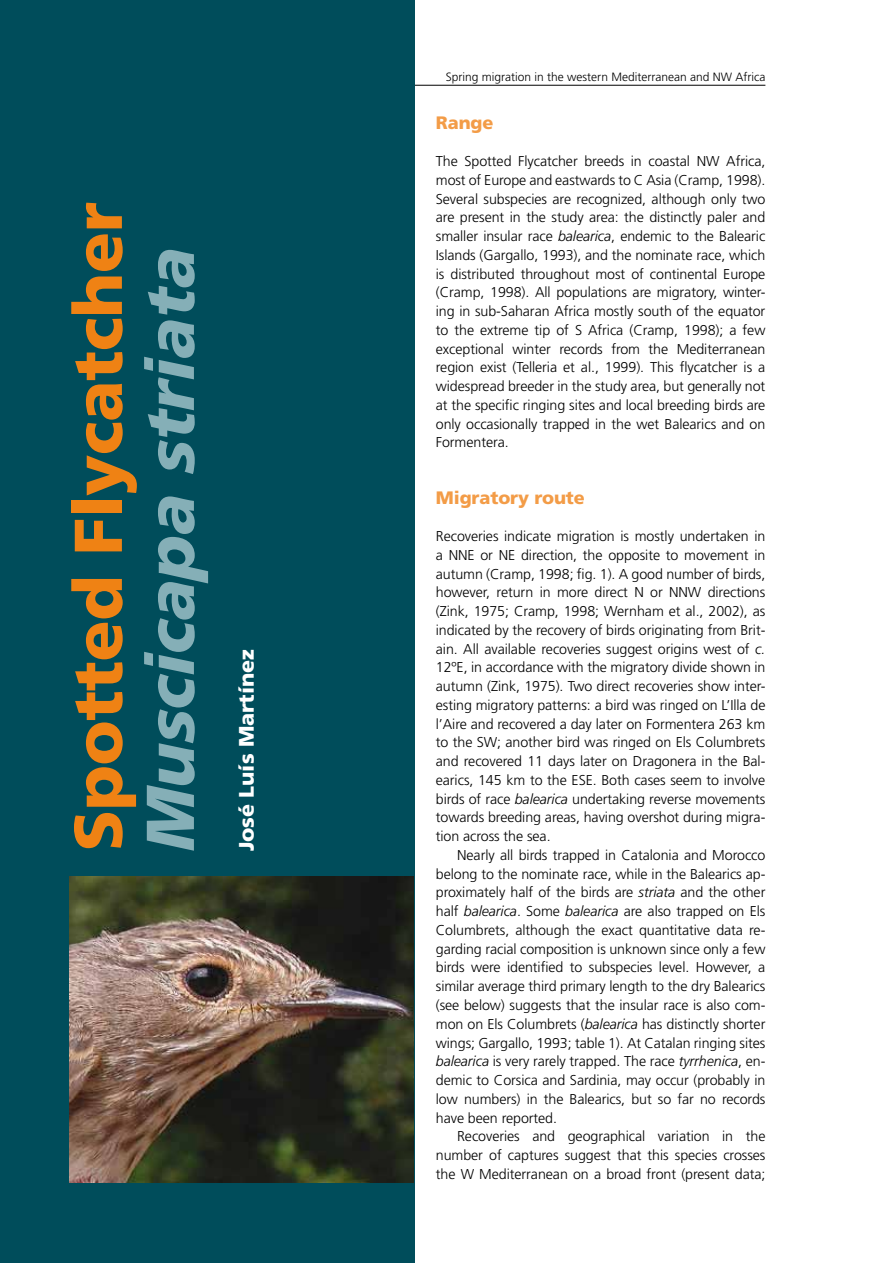
<style>
.page{position:relative;width:893px;height:1263px;background:#fff}
.page>*{position:absolute;margin:0;border:0;box-sizing:border-box;transform-origin:0 0}
.t1{font:900 67.5px "Frutiger LT Std";letter-spacing:-.005em;color:#ef8214}
.t2{font:italic 900 67.5px "Frutiger LT Std";letter-spacing:-.005em;color:#85afb7}
.t3{font:900 21px "Frutiger LT Std";letter-spacing:-.005em;color:#fff}
.t4{font:900 18px "Frutiger LT Std";letter-spacing:-.005em;color:#f39c47}
.t5{font:300 14.25px/18.8px "Frutiger LT Std";letter-spacing:-.005em;color:#000;text-align:justify}
.t6{font:300 12px "Frutiger LT Std";color:#000}
.s1{font-style:italic}
</style>
<div class="page">
<hr style="left:85px;top:85px;width:680px;height:1px;background:#000">
<div style="left:0;top:0;width:415px;height:1263px;background:#004d5b"></div>
<img style="left:69px;top:876px;width:345px;height:306px">
<h1 class="t1" style="left:57px;top:851px;width:650px;rotate:-90deg">Spotted Flycatcher</h1>
<h1 class="t2" style="left:130px;top:851px;width:605px;rotate:-90deg">Muscicapa striata</h1>
<h2 class="t3" style="left:234px;top:851px;width:203px;rotate:-90deg">José Luís Martínez</h2>
<p class="t6" style="left:446px;top:70px;width:321px">Spring migration in the western Mediterranean and NW Africa</p>
<p class="t4" style="left:436px;top:111px;width:59px">Range</p>
<p class="t5" style="left:436px;top:152px;width:331px">The Spotted Flycatcher breeds in coastal NW Africa, most of Europe and eastwards to C Asia (Cramp, 1998).<br>Several subspecies are recognized, although only two are present in the study area: the distinctly paler and smaller insular race <span class="s1">balearica</span>, endemic to the Balearic Islands (Gargallo, 1993), and the nominate race, which is distributed throughout most of continental Europe (Cramp, 1998). All populations are migratory, winter&shy;ing in sub-Saharan Africa mostly south of the equator to the extreme tip of S Africa (Cramp, 1998); a few exceptional winter records from the Mediterranean region exist (Telleria et al., 1999). This flycatcher is a widespread breeder in the study area, but generally not at the specific ringing sites and local breeding birds are only occasionally trapped in the wet Balearics and on Formentera.</p>
<p class="t4" style="left:436px;top:486px;width:150px">Migratory route</p>
<p class="t5" style="left:436px;top:527px;width:331px">Recoveries indicate migration is mostly undertaken in a NNE or NE direction, the opposite to movement in autumn (Cramp, 1998; fig. 1). A good number of birds, however, return in more direct N or NNW directions (Zink, 1975; Cramp, 1998; Wernham et al., 2002), as indicated by the recovery of birds originating from Brit&shy;ain. All available recoveries suggest origins west of <span class="s1">c.<br></span>12ºE, in accordance with the migratory divide shown in autumn (Zink, 1975). Two direct recoveries show inter&shy;esting migratory patterns: a bird was ringed on L’Illa de l’Aire and recovered a day later on Formentera 263 km to the SW; another bird was ringed on Els Columbrets and recovered 11 days later on Dragonera in the Bal&shy;earics, 145 km to the ESE. Both cases seem to involve birds of race <span class="s1">balearica</span> undertaking reverse movements towards breeding areas, having overshot during migra&shy;tion across the sea.</p>
<p class="t5" style="left:436px;top:846px;width:331px;text-indent:21px">Nearly all birds trapped in Catalonia and Morocco belong to the nominate race, while in the Balearics ap&shy;proximately half of the birds are <span class="s1">striata</span> and the other half <span class="s1">balearica</span>. Some <span class="s1">balearica</span> are also trapped on Els Columbrets, although the exact quantitative data re&shy;garding racial composition is unknown since only a few birds were identified to subspecies level. However, a similar average third primary length to the dry Balearics (see below) suggests that the insular race is also com&shy;mon on Els Columbrets (<span class="s1">balearica</span> has distinctly shorter wings; Gargallo, 1993; table 1). At Catalan ringing sites <span class="s1">balearica</span> is very rarely trapped. The race <span class="s1">tyrrhenica</span>, en&shy;demic to Corsica and Sardinia, may occur (probably in low numbers) in the Balearics, but so far no records have been reported.</p>
<p class="t5" style="left:436px;top:1127px;width:331px;text-indent:21px">Recoveries and geographical variation in the number of captures suggest that this species crosses the W Mediterranean on a broad front (present data;</p>
</div>
